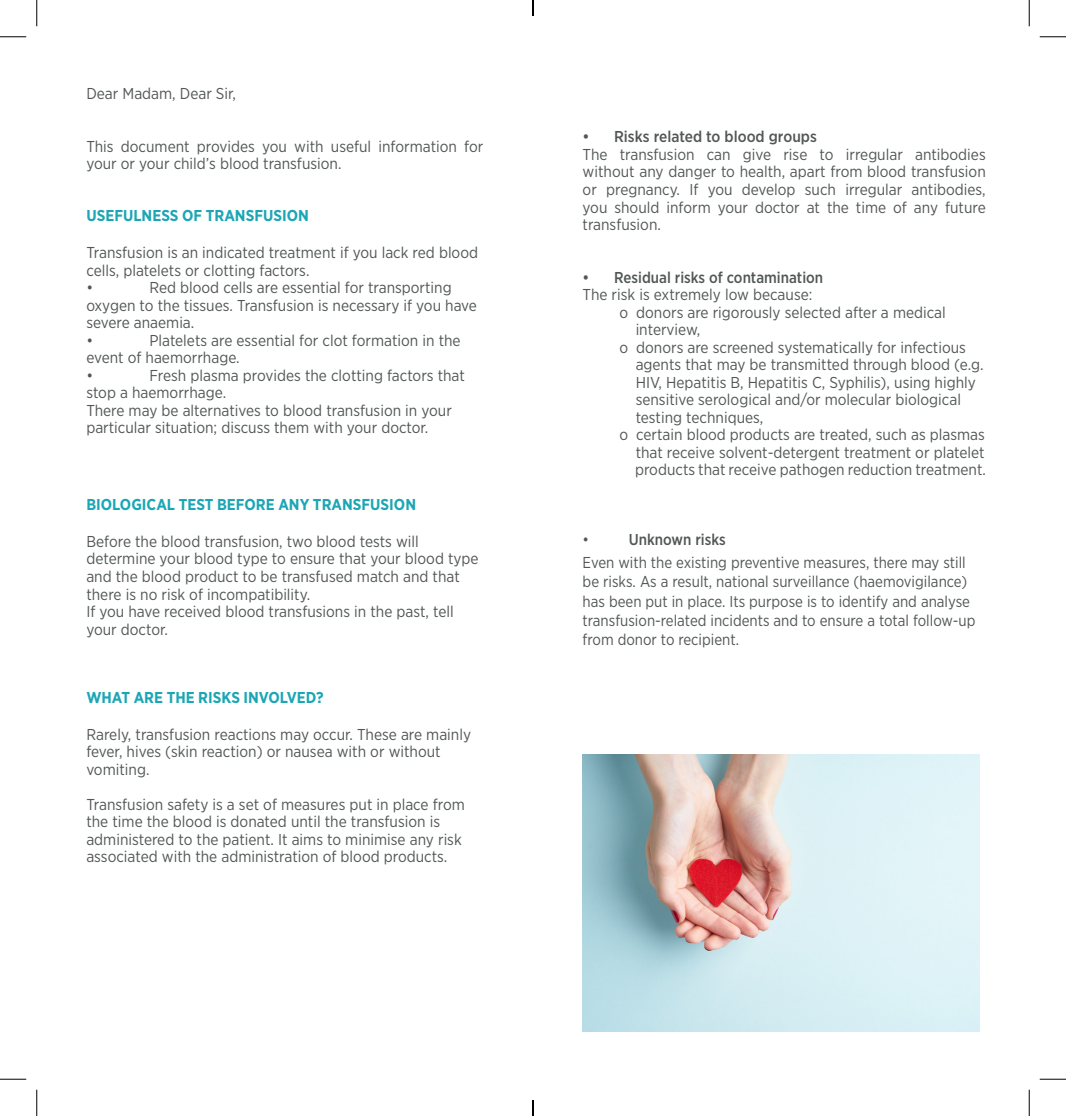
<style>
.page{position:relative;width:1066px;height:1116px;background:#fff}
.page>*{position:absolute;margin:0;border:0;box-sizing:border-box;transform-origin:0 0}
.body{font:15.75px/17.5px "Gotham Narrow";color:#525756}
._02_body{font:15.75px/19.2px "Gotham Narrow";color:#525756}
._01_H2_blau{font:700 15.75px "Gotham Narrow";color:#1ca6b5}
.body-2{font:500 15.75px "Gotham Narrow";color:#525756}
._01_H2_Pantone205{font:15.75px "Gotham Narrow";color:#525756}
</style>
<div class="page">
<img style="left:582px;top:754px;width:397px;height:276px">
<svg style="left:0;top:36px;width:26px;height:1px"></svg>
<svg style="left:1039px;top:36px;width:27px;height:1px"></svg>
<svg style="left:0;top:1078px;width:26px;height:1px"></svg>
<svg style="left:1039px;top:1078px;width:27px;height:1px"></svg>
<svg style="left:36px;top:0;width:1px;height:26px"></svg>
<svg style="left:36px;top:1089px;width:1px;height:26px"></svg>
<svg style="left:1029px;top:0;width:1px;height:26px"></svg>
<svg style="left:1029px;top:1089px;width:1px;height:26px"></svg>
<svg style="left:532px;top:0;width:2px;height:16px"></svg>
<svg style="left:532px;top:1100px;width:2px;height:15px"></svg>
<p class="_01_H2_Pantone205" style="left:86px;top:84px;width:151px">Dear Madam, Dear Sir,</p>
<p class="body" style="left:86px;top:137px;width:398px">This document provides you with useful information for your or your child’s blood transfusion.</p>
<p class="_01_H2_blau" style="left:86px;top:205px;width:224px">USEFULNESS OF TRANSFUSION</p>
<p class="body" style="left:86px;top:243px;width:393px">Transfusion is an indicated treatment if you lack red blood cells, platelets or clotting factors.</p>
<p class="body" style="left:86px;top:278px;width:8px">•</p>
<p class="body" style="left:86px;top:278px;width:392px;text-indent:63px">Red blood cells are essential for transporting oxygen to the tissues. Transfusion is necessary if you have severe anaemia.</p>
<p class="body" style="left:86px;top:331px;width:8px">•</p>
<p class="body" style="left:86px;top:331px;width:376px;text-indent:63px">Platelets are essential for clot formation in the event of haemorrhage.</p>
<p class="body" style="left:86px;top:366px;width:8px">•</p>
<p class="body" style="left:86px;top:366px;width:380px;text-indent:63px">Fresh plasma provides the clotting factors that stop a haemorrhage.</p>
<p class="body" style="left:86px;top:401px;width:367px">There may be alternatives to blood transfusion in your particular situation; discuss them with your doctor.</p>
<p class="_01_H2_blau" style="left:86px;top:494px;width:331px">BIOLOGICAL TEST BEFORE ANY TRANSFUSION</p>
<p class="body" style="left:86px;top:532px;width:394px">Before the blood transfusion, two blood tests will determine your blood type to ensure that your blood type and the blood product to be transfused match and that there is no risk of incompatibility.</p>
<p class="body" style="left:86px;top:602px;width:369px">If you have received blood transfusions in the past, tell your doctor.</p>
<p class="_01_H2_blau" style="left:86px;top:687px;width:239px">WHAT ARE THE RISKS INVOLVED?</p>
<p class="body" style="left:86px;top:725px;width:386px">Rarely, transfusion reactions may occur. These are mainly fever, hives (skin reaction) or nausea with or without vomiting.</p>
<p class="body" style="left:86px;top:795px;width:380px">Transfusion safety is a set of measures put in place from the time the blood is donated until the transfusion is administered to the patient. It aims to minimise any risk associated with the administration of blood products.</p>
<p class="body-2" style="left:582px;top:127px;width:236px">• Risks related to blood groups</p>
<p class="body" style="left:582px;top:145px;width:405px;text-align:justify">The transfusion can give rise to irregular antibodies without any danger to health, apart from blood transfusion or pregnancy. If you develop such irregular antibodies, you should inform your doctor at the time of any future transfusion.</p>
<p class="body-2" style="left:582px;top:267px;width:242px">• Residual risks of contamination</p>
<p class="body" style="left:582px;top:285px;width:231px">The risk is extremely low because:</p>
<p class="body" style="left:619px;top:303px;width:328px">o donors are rigorously selected after a medical</p>
<p class="body" style="left:635px;top:320px;width:66px">interview,</p>
<p class="body" style="left:619px;top:338px;width:348px">o donors are screened systematically for infectious</p>
<p class="body" style="left:635px;top:355px;width:349px">agents that may be transmitted through blood (e.g.</p>
<p class="body" style="left:635px;top:373px;width:342px">HIV, Hepatitis B, Hepatitis C, Syphilis), using highly</p>
<p class="body" style="left:635px;top:390px;width:327px">sensitive serological and/or molecular biological</p>
<p class="body" style="left:635px;top:408px;width:129px">testing techniques,</p>
<p class="body" style="left:619px;top:425px;width:367px">o certain blood products are treated, such as plasmas</p>
<p class="body" style="left:635px;top:443px;width:350px">that receive solvent-detergent treatment or platelet</p>
<p class="body" style="left:635px;top:460px;width:352px">products that receive pathogen reduction treatment.</p>
<p class="body" style="left:582px;top:530px;width:8px">•</p>
<p class="body-2" style="left:629px;top:529px;width:98px">Unknown risks</p>
<p class="_02_body" style="left:582px;top:552px;width:394px">Even with the existing preventive measures, there may still be risks. As a result, national surveillance (haemovigilance) has been put in place. Its purpose is to identify and analyse transfusion-related incidents and to ensure a total follow-up from donor to recipient.</p>
</div>
